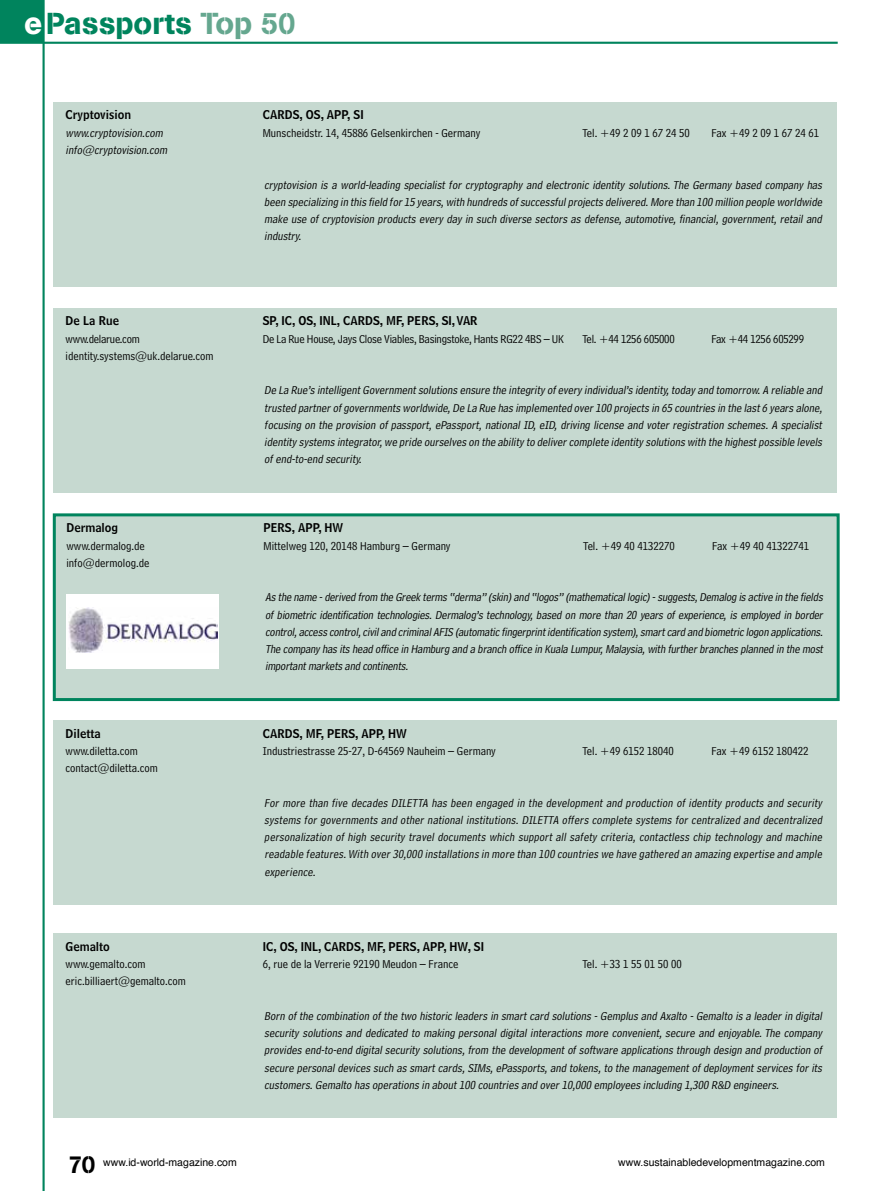
<style>
.page{position:relative;width:893px;height:1191px;background:#fff}
.page>*{position:absolute;margin:0;border:0;box-sizing:border-box;transform-origin:0 0}
.t1{font:30px "AG Book Stencil";color:#00845d}
.t2{font:24px "AG Book Stencil";color:#000}
.t3{font:italic 12px/17.2px "Bell Centennial Address";color:#000;text-align:justify}
.t4{font:12px "Bell Centennial Address";color:#000}
.t5{font:12px "Bell Centennial Name And Number";color:#000}
.t6{font:12px "Bell Centennial Address";letter-spacing:-.02em;color:#000}
.t7{font:10.5px "Helvetica";color:#000}
.s1{color:#fff}
.s2{color:#65a78f}
</style>
<div class="page">
<hr style="left:43px;top:0;width:2px;height:1191px;background:#00845d">
<hr style="left:0;top:42px;width:838px;height:2px;background:#00845d">
<div style="left:0;top:0;width:44px;height:43px;background:#00845d"></div>
<div style="left:53px;top:308px;width:784px;height:184px;background:#c6d9d0"></div>
<div style="left:53px;top:102px;width:784px;height:185px;background:#c6d9d0"></div>
<div style="left:53px;top:720px;width:784px;height:184px;background:#c6d9d0"></div>
<div style="left:53px;top:513px;width:787px;height:188px;background:#c6d9d0;border:3px solid #00845d"></div>
<div style="left:66px;top:594px;width:153px;height:75px;background:#fff"></div>
<img style="left:68px;top:608px;width:149px;height:44px">
<div style="left:53px;top:933px;width:784px;height:185px;background:#c6d9d0"></div>
<h1 class="t1" style="left:24px;top:5px;width:273px"><span class="s1">e</span>Passports <span class="s2">Top 50</span></h1>
<p class="t5" style="left:66px;top:107px;width:67px">Cryptovision</p>
<p class="t5" style="left:263px;top:107px;width:102px">CARDS, OS, APP, SI</p>
<p class="t3" style="left:66px;top:124px;width:101px">www.cryptovision.com</p>
<p class="t4" style="left:263px;top:126px;width:219px">Munscheidstr. 14, 45886 Gelsenkirchen - Germany</p>
<p class="t4" style="left:582px;top:126px;width:109px">Tel. +49 2 09 1 67 24 50</p>
<p class="t4" style="left:711px;top:126px;width:109px">Fax +49 2 09 1 67 24 61</p>
<p class="t3" style="left:66px;top:141px;width:106px">info@cryptovision.com</p>
<p class="t3" style="left:264px;top:176px;width:562px">cryptovision is a world-leading specialist for cryptography and electronic identity solutions.The Germany based company has been specializing in this field for15 years,with hundreds ofsuccessfulprojects delivered.More than 100 million people worldwide make use of cryptovision products every day in such diverse sectors as defense, automotive, financial, government, retail and industry.</p>
<p class="t5" style="left:66px;top:313px;width:55px">De La Rue</p>
<p class="t5" style="left:263px;top:313px;width:216px">SP, IC, OS, INL, CARDS, MF, PERS, SI, VAR</p>
<p class="t6" style="left:66px;top:331px;width:76px">www.delarue.com</p>
<p class="t6" style="left:263px;top:331px;width:303px">De La Rue House, Jays Close Viables, Basingstoke, Hants RG22 4BS – UK</p>
<p class="t6" style="left:582px;top:331px;width:94px">Tel. +44 1256 605000</p>
<p class="t6" style="left:711px;top:331px;width:94px">Fax +44 1256 605299</p>
<p class="t4" style="left:66px;top:349px;width:150px">identity.systems@uk.delarue.com</p>
<p class="t3" style="left:264px;top:382px;width:562px">De La Rue’s intelligentGovernmentsolutions ensure the integrity ofevery individual’s identity,today and tomorrow.A reliable and trusted partnerofgovernments worldwide,De La Rue has implemented over100 projects in 65 countries in the last6 years alone, focusing on the provision of passport, ePassport, national ID, eID, driving license and voter registration schemes. A specialist identity systems integrator,we pride ourselves on the ability to delivercomplete identity solutions with the highestpossible levels ofend-to-end security.</p>
<p class="t5" style="left:66px;top:520px;width:53px">Dermalog</p>
<p class="t5" style="left:264px;top:520px;width:81px">PERS, APP, HW</p>
<p class="t4" style="left:66px;top:539px;width:80px">www.dermalog.de</p>
<p class="t4" style="left:264px;top:539px;width:188px">Mittelweg 120, 20148 Hamburg – Germany</p>
<p class="t4" style="left:583px;top:539px;width:93px">Tel. +49 40 4132270</p>
<p class="t4" style="left:712px;top:539px;width:98px">Fax +49 40 41322741</p>
<p class="t4" style="left:66px;top:556px;width:85px">info@dermolog.de</p>
<p class="t3" style="left:265px;top:589px;width:562px">Asthe name -derived from the Greekterms“derma” (skin)and “logos” (mathematicallogic)-suggests,Demalog isactive in the fields of biometric identification technologies. Dermalog’s technology, based on more than 20 years of experience, is employed in border control,accesscontrol,civiland criminalAFIS (automaticfingerprintidentification system),smartcard and biometriclogon applications.<br>The companyhasitshead office in Hamburg and a branch office in Kuala Lumpur,Malaysia,with furtherbranchesplanned in the most importantmarketsand continents.</p>
<p class="t5" style="left:66px;top:725px;width:37px">Diletta</p>
<p class="t5" style="left:263px;top:725px;width:145px">CARDS, MF, PERS, APP, HW</p>
<p class="t4" style="left:66px;top:744px;width:74px">www.diletta.com</p>
<p class="t4" style="left:263px;top:744px;width:235px">Industriestrasse 25-27, D-64569 Nauheim – Germany</p>
<p class="t4" style="left:582px;top:744px;width:93px">Tel. +49 6152 18040</p>
<p class="t4" style="left:711px;top:744px;width:98px">Fax +49 6152 180422</p>
<p class="t4" style="left:66px;top:761px;width:94px">contact@diletta.com</p>
<p class="t3" style="left:264px;top:794px;width:562px">For more than five decades DILETTA has been engaged in the development and production of identity products and security systems for governments and other national institutions. DILETTA offers complete systems for centralized and decentralized personalization of high security travel documents which support all safety criteria, contactless chip technology and machine readable features.With over30,000 installations in more than 100 countries we have gathered an amazing expertise and ample experience.</p>
<p class="t5" style="left:66px;top:939px;width:46px">Gemalto</p>
<p class="t5" style="left:263px;top:939px;width:223px">IC, OS, INL, CARDS, MF, PERS, APP, HW, SI</p>
<p class="t4" style="left:66px;top:957px;width:81px">www.gemalto.com</p>
<p class="t4" style="left:263px;top:957px;width:197px">6, rue de la Verrerie 92190 Meudon – France</p>
<p class="t4" style="left:582px;top:957px;width:101px">Tel. +33 1 55 01 50 00</p>
<p class="t4" style="left:66px;top:974px;width:122px">eric.billiaert@gemalto.com</p>
<p class="t3" style="left:264px;top:1007px;width:562px">Born ofthe combination ofthe two historic leaders in smartcard solutions -Gemplus and Axalto -Gemalto is a leaderin digital security solutions and dedicated to making personal digital interactions more convenient, secure and enjoyable.The company provides end-to-end digitalsecurity solutions,from the developmentofsoftware applications through design and production of secure personaldevices such as smartcards,SIMs,ePassports,and tokens,to the managementofdeploymentservices forits customers.Gemalto has operations in about100 countries and over10,000 employees including 1,300 R&amp;D engineers.</p>
<h2 class="t2" style="left:69px;top:1149px;width:28px">70</h2>
<p class="t7" style="left:103px;top:1154px;width:135px">www.id-world-magazine.com</p>
<p class="t7" style="left:618px;top:1154px;width:208px">www.sustainabledevelopmentmagazine.com</p>
</div>
